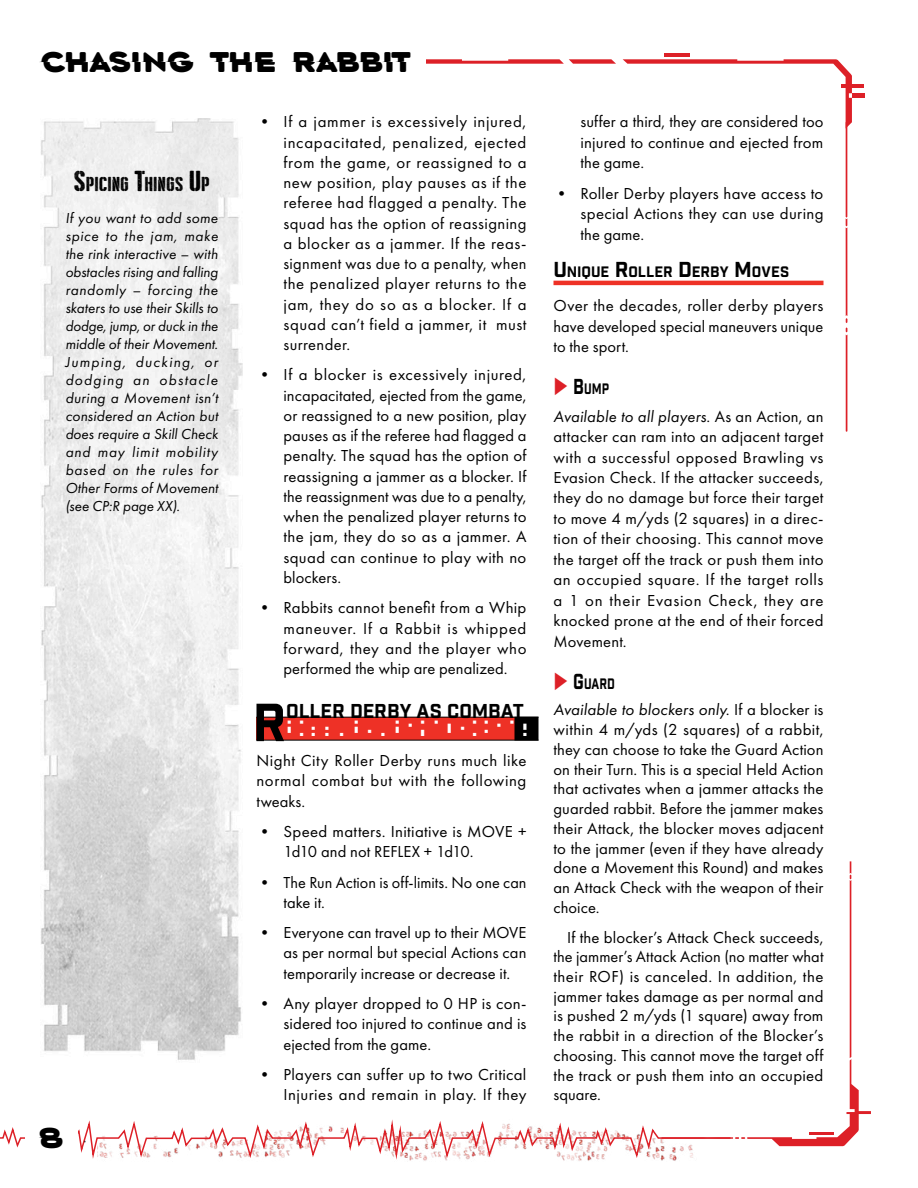
<style>
.page{position:relative;width:918px;height:1188px;background:#fff}
.page>*{position:absolute;margin:0;border:0;box-sizing:border-box;transform-origin:0 0}
.Section_Header__H1{font:52.05px "Industry Inc Base";color:#000}
.t1{font:28.5px "Bisect";letter-spacing:-.015em;color:#000}
.Sidebar_Header{font:21px "Sound Check Worn BB";color:#000}
.Braille_under_H1{font:19.5px "Dotsies";letter-spacing:.515em;color:#fff}
.Section_Header__H1-2{font:19.5px "Industry Inc Base";color:#000}
.t2{font:16.5px/20.2px "Futura PT";letter-spacing:.015em;color:#000;text-align:justify}
.Sidebar_Text_First_Line{font:italic 15px/18px "Futura PT";letter-spacing:.01em;color:#000;text-align:justify}
.H2_Full_Page{font:14.7px "Industry Inc Base";color:#000}
.H2_Full_Page-2{font:14.7px "Industry Inc Base";color:#000;scale:.8 1}
.s1{font-size:30px}
.s2{font-size:21px}
.s3{color:#dd2027}
.s4{font-style:italic}
</style>
<div class="page">
<svg style="left:0;top:861px;width:871px;height:300px"></svg>
<div style="left:25px;top:1127px;width:52px;height:20px;background:#fff"></div>
<hr style="left:664px;top:54px;width:25px;height:3px;background:#dd2027">
<div style="left:852px;top:93px;width:13px;height:5px;background:#dd2027"></div>
<hr style="left:841px;top:84px;width:23px;height:4px;background:#dd2027">
<svg style="left:623px;top:59px;width:229px;height:373px"></svg>
<svg style="left:426px;top:59px;width:190px;height:5px"></svg>
<img style="left:40px;top:118px;width:203px;height:948px">
<div style="left:256px;top:717px;width:270px;height:23px;background:#ee3126"></div>
<div style="left:514px;top:717px;width:24px;height:24px;background:#000"></div>
<hr style="left:256px;top:717px;width:282px;height:1px;background:#000">
<hr style="left:256px;top:740px;width:282px;height:1px;background:#000">
<hr style="left:554px;top:281px;width:270px;height:4px;background:#ee3126">
<h2 class="t1" style="left:40px;top:47px;width:372px">CHASING THE RABBIT</h2>
<p class="Sidebar_Header" style="left:73px;top:170px;width:137px"><span class="s1">S</span>PICING <span class="s1">T</span>HINGS <span class="s1">U</span>P</p>
<p class="Sidebar_Text_First_Line" style="left:65px;top:209px;width:154px">If you want to add some spice to the jam, make the rink interactive – with obstacles rising and falling randomly – forcing the skaters to use their Skills to dodge, jump, or duck in the middle of their Movement.<br>Jumping, ducking, or dodging an obstacle during a Movement isn’t considered an Action but does require a Skill Check and may limit mobility based on the rules for Other Forms of Movement (see CP:R page XX).</p>
<h2 class="t1" style="left:39px;top:1123px;width:26px">8</h2>
<p class="t2" style="left:284px;top:112px;width:245px;text-indent:-27px">• If a jammer is excessively injured, incapacitated, penalized, ejected from the game, or reassigned to a new position, play pauses as if the referee had flagged a penalty. The squad has the option of reassigning a blocker as a jammer. If the reas&shy;signment was due to a penalty, when the penalized player returns to the jam, they do so as a blocker. If a squad can’t field a jammer, it must surrender.</p>
<p class="t2" style="left:284px;top:365px;width:245px;text-indent:-27px">• If a blocker is excessively injured, incapacitated, ejected from the game, or reassigned to a new position, play pauses as if the referee had flagged a penalty. The squad has the option of reassigning a jammer as a blocker. If the reassignment was due to a penalty, when the penalized player returns to the jam, they do so as a jammer. A squad can continue to play with no blockers.</p>
<p class="t2" style="left:284px;top:598px;width:245px;text-indent:-27px">• Rabbits cannot benefit from a Whip maneuver. If a Rabbit is whipped forward, they and the player who performed the whip are penalized.</p>
<p class="Section_Header__H1" style="left:252px;top:691px;width:35px">R</p>
<p class="Section_Header__H1-2" style="left:286px;top:699px;width:239px">OLLER DERBY AS COMBAT</p>
<p class="Braille_under_H1" style="left:288px;top:717px;width:240px">rollerderbyascombat</p>
<p class="t2" style="left:256px;top:750px;width:272px">Night City Roller Derby runs much like normal combat but with the following tweaks.</p>
<p class="t2" style="left:284px;top:821px;width:245px;text-indent:-27px">• Speed matters. Initiative is MOVE +<br>1d10 and not REFLEX + 1d10.</p>
<p class="t2" style="left:284px;top:872px;width:245px;text-indent:-27px">• The Run Action is off-limits. No one can take it.</p>
<p class="t2" style="left:284px;top:923px;width:245px;text-indent:-27px">• Everyone can travel up to their MOVE as per normal but special Actions can temporarily increase or decrease it.</p>
<p class="t2" style="left:284px;top:993px;width:245px;text-indent:-27px">• Any player dropped to 0 HP is con&shy;sidered too injured to continue and is ejected from the game.</p>
<p class="t2" style="left:256px;top:1064px;width:272px;text-align:right">• Players can suffer up to two Critical<br>Injuries and remain in play. If they</p>
<p class="t2" style="left:580px;top:112px;width:245px">suffer a third, they are considered too injured to continue and ejected from the game.</p>
<p class="t2" style="left:580px;top:183px;width:245px;text-indent:-27px">• Roller Derby players have access to special Actions they can use during the game.</p>
<p class="H2_Full_Page" style="left:554px;top:263px;width:237px"><span class="s2">U</span>NIQUE <span class="s2">R</span>OLLER <span class="s2">D</span>ERBY <span class="s2">M</span>OVES</p>
<p class="t2" style="left:554px;top:295px;width:271px">Over the decades, roller derby players have developed special maneuvers unique to the sport.</p>
<p class="H2_Full_Page-2" style="left:554px;top:380px;width:69px"><span class="s3">▶</span> <span class="s2">B</span>UMP</p>
<p class="t2" style="left:554px;top:406px;width:272px"><span class="s4">Available to all players</span>. As an Action, an attacker can ram into an adjacent target with a successful opposed Brawling vs Evasion Check. If the attacker succeeds, they do no damage but force their target to move 4 m/yds (2 squares) in a direc&shy;tion of their choosing. This cannot move the target off the track or push them into an occupied square. If the target rolls a 1 on their Evasion Check, they are knocked prone at the end of their forced Movement.</p>
<p class="H2_Full_Page-2" style="left:554px;top:675px;width:78px"><span class="s3">▶</span> <span class="s2">G</span> UARD</p>
<p class="t2" style="left:554px;top:700px;width:272px;line-height:19.6px"><span class="s4">Available to blockers only</span>. If a blocker is within 4 m/yds (2 squares) of a rabbit, they can choose to take the Guard Action on their Turn. This is a special Held Action that activates when a jammer attacks the guarded rabbit. Before the jammer makes their Attack, the blocker moves adjacent to the jammer (even if they have already done a Movement this Round) and makes an Attack Check with the weapon of their choice.</p>
<p class="t2" style="left:554px;top:927px;width:272px;line-height:19.6px;text-indent:14px">If the blocker’s Attack Check succeeds, the jammer’s Attack Action (no matter what their ROF) is canceled. In addition, the jammer takes damage as per normal and is pushed 2 m/yds (1 square) away from the rabbit in a direction of the Blocker’s choosing. This cannot move the target off the track or push them into an occupied square.</p>
</div>
